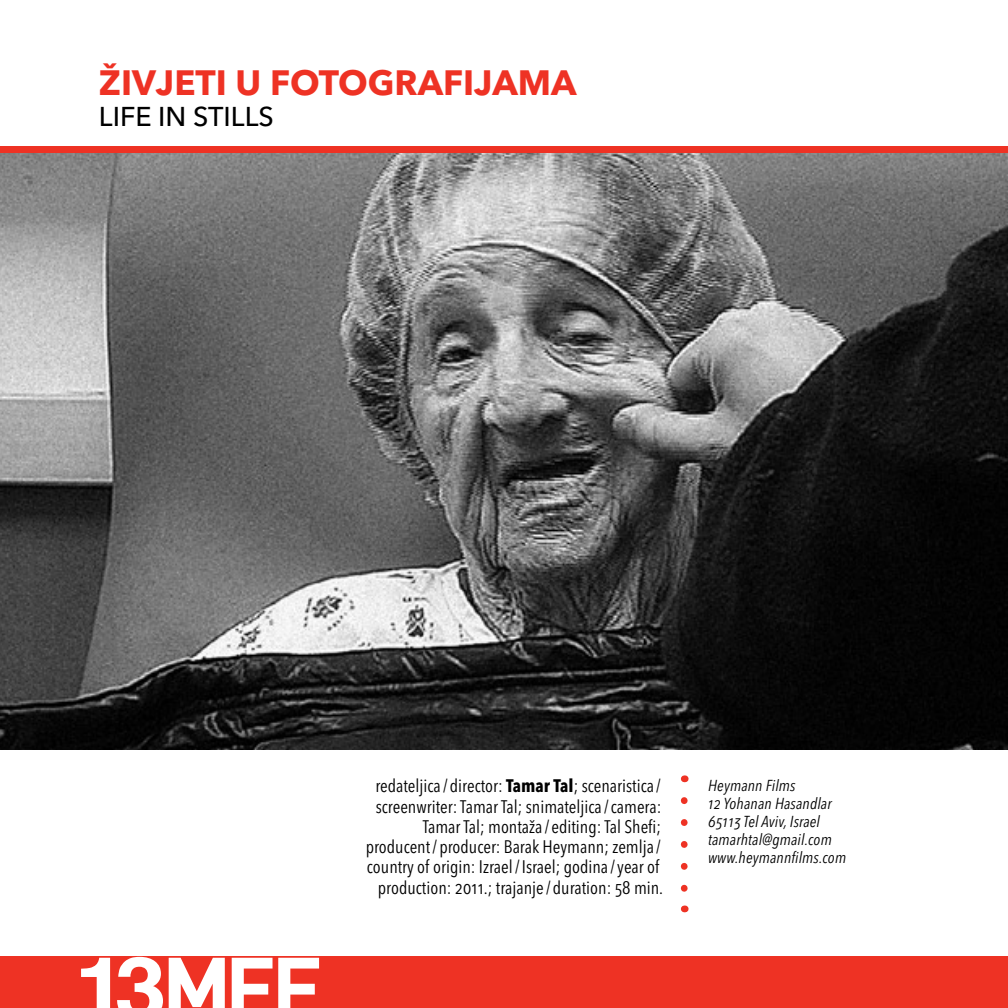
<style>
.page{position:relative;width:1008px;height:1008px;background:#fff}
.page>*{position:absolute;margin:0;border:0;box-sizing:border-box;transform-origin:0 0}
.t1{font:700 34.88px "Avenir Next LT Pro";color:#ee3224}
.t2{font:500 27px "Avenir Next LT Pro";color:#000}
.t3{font:condensed 18px/20.2px "Avenir Next LT Pro";color:#000;text-align:right}
.t4{font:italic condensed 15.75px/18px "Avenir Next LT Pro";letter-spacing:.01em;color:#000}
.s1{font-weight:700}
</style>
<div class="page">
<img style="left:0;top:153px;width:1008px;height:596px">
<div style="left:0;top:957px;width:1008px;height:51px;background:#ee3224"></div>
<svg style="left:81px;top:957px;width:82px;height:51px"></svg>
<svg style="left:169px;top:957px;width:150px;height:51px"></svg>
<div style="left:0;top:147px;width:1008px;height:6px;background:#ee3224"></div>
<svg style="left:681px;top:800px;width:6px;height:92px"></svg>
<h1 class="t1" style="left:99px;top:61px;width:479px">ŽIVJETI U FOTOGRAFIJAMA</h1>
<h2 class="t2" style="left:99px;top:101px;width:176px">LIFE IN STILLS</h2>
<p class="t3" style="left:366px;top:776px;width:299px">redateljica / director: <span class="s1">Tamar Tal</span>; scenaristica / screenwriter: Tamar Tal; snimateljica /camera:<br>Tamar Tal; montaža / editing: Tal Shefi; producent/ producer: Barak Heymann; zemlja / country of origin: Izrael/Israel; godina /year of production: 2011.; trajanje / duration: 58 min.</p>
<p class="t4" style="left:708px;top:776px;width:140px">Heymann Films<br>12 Yohanan Hasandlar<br>65113 Tel Aviv, Israel tamarhtal@gmail.com www.heymannfilms.com</p>
</div>
